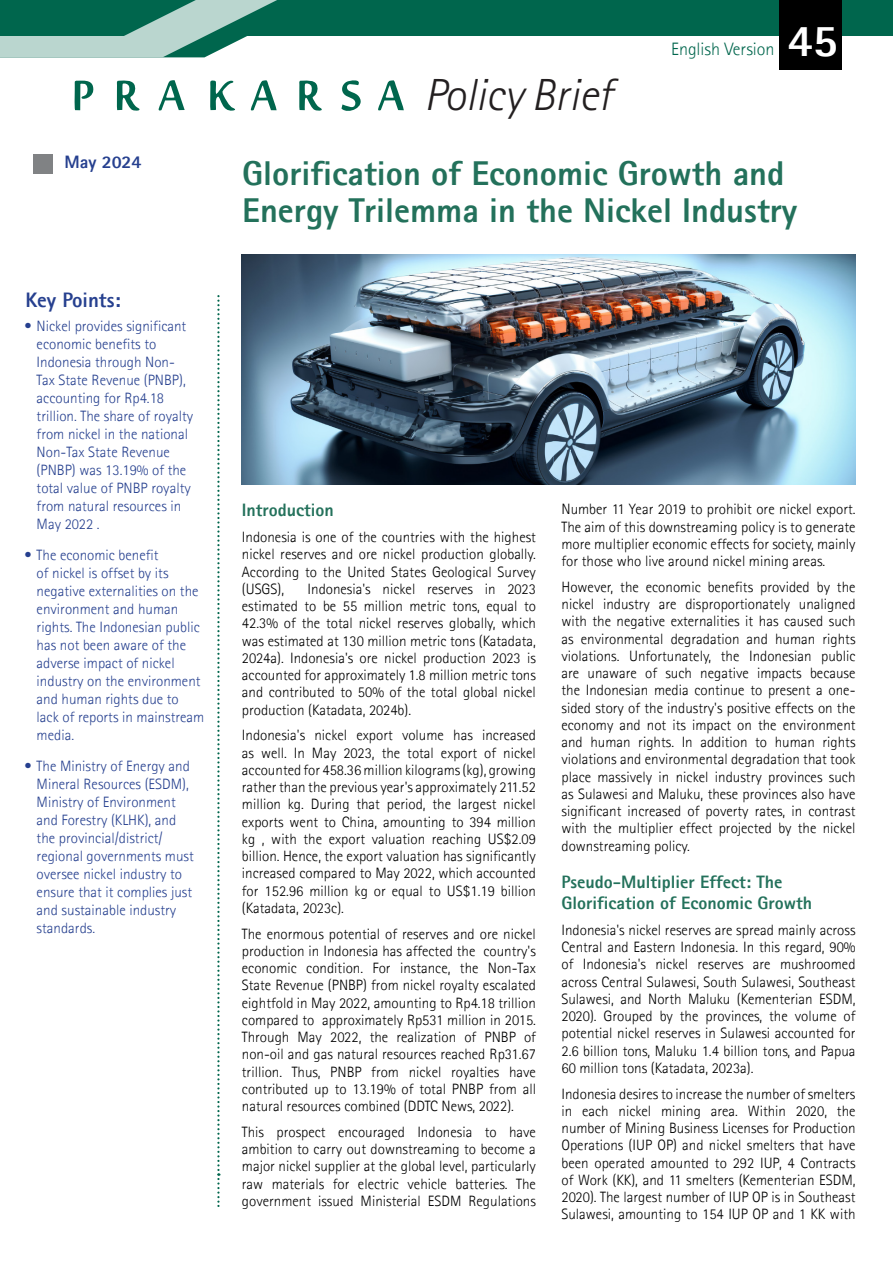
<style>
.page{position:relative;width:893px;height:1263px;background:#fff}
.page>*{position:absolute;margin:0;border:0;box-sizing:border-box;transform-origin:0 0}
.t1{font:italic 300 45px "Rotis Sans Serif Std";color:#231f20}
.t2{font:800 45px "Agfa Rotis Sans Serif";color:#fff}
.t3{font:800 34.5px/36.3px "Agfa Rotis Sans Serif";color:#23715b}
.t4{font:800 21px "Agfa Rotis Sans Serif";color:#26408f}
.t5{font:800 18px/20.7px "Agfa Rotis Sans Serif";color:#23715b}
.t6{font:300 18px "Agfa Rotis Sans Serif";color:#00664d}
.t7{font:800 18px "Agfa Rotis Sans Serif";color:#26408f}
.t8{font:300 15px/17.2px "Agfa Rotis Sans Serif";color:#000;text-align:justify}
.t9{font:300 15px/18px "Agfa Rotis Sans Serif";color:#26408f}
</style>
<div class="page">
<div style="left:277px;top:0;width:616px;height:36px;background:#00664d"></div>
<svg style="left:0;top:0;width:277px;height:57px;background:#61a090"></svg>
<div style="left:779px;top:0;width:63px;height:69px;background:#000"></div>
<svg style="left:74px;top:80px;width:330px;height:31px"></svg>
<div style="left:34px;top:154px;width:19px;height:20px;background:#808284"></div>
<svg style="left:217px;top:296px;width:3px;height:911px"></svg>
<img style="left:242px;top:254px;width:613px;height:231px">
<p class="t7" style="left:64px;top:155px;width:79px">May 2024</p>
<h3 class="t4" style="left:26px;top:292px;width:97px">Key Points:</h3>
<p class="t9" style="left:37px;top:318px;width:158px;text-indent:-12px">• Nickel provides significant economic benefits to<br>Indonesia through Non-<br>Tax State Revenue (PNBP), accounting for Rp4.18 trillion. The share of royalty from nickel in the national<br>Non-Tax State Revenue (PNBP) was 13.19% of the total value of PNBP royalty from natural resources in<br>May 2022 .</p>
<p class="t9" style="left:37px;top:547px;width:169px;text-indent:-12px">• The economic benefit<br>of nickel is offset by its negative externalities on the environment and human rights. The Indonesian public has not been aware of the adverse impact of nickel industry on the environment and human rights due to lack of reports in mainstream media.</p>
<p class="t9" style="left:37px;top:757px;width:159px;text-indent:-12px">• The Ministry of Energy and<br>Mineral Resources (ESDM),<br>Ministry of Environment and Forestry (KLHK), and the provincial/district/ regional governments must oversee nickel industry to ensure that it complies just and sustainable industry standards.</p>
<h1 class="t1" style="left:424px;top:78px;width:190px">Policy Brief</h1>
<p class="t6" style="left:671px;top:41px;width:105px">English Version</p>
<h1 class="t2" style="left:788px;top:24px;width:52px">45</h1>
<h2 class="t3" style="left:242px;top:159px;width:557px">Glorification of Economic Growth and<br>Energy Trilemma in the Nickel Industry</h2>
<p class="t5" style="left:242px;top:502px;width:93px">Introduction</p>
<p class="t8" style="left:242px;top:529px;width:296px">Indonesia is one of the countries with the highest nickel reserves and ore nickel production globally.<br>According to the United States Geological Survey (USGS),</p>
<p class="t8" style="left:242px;top:581px;width:296px;text-indent:66px">Indonesia's nickel reserves in 2023 estimated to be 55 million metric tons, equal to 42.3% of the total nickel reserves globally, which was estimated at 130 million metric tons (Katadata, 2024a). Indonesia's ore nickel production 2023 is accounted for approximately 1.8 million metric tons and contributed to 50% of the total global nickel production (Katadata, 2024b).</p>
<p class="t8" style="left:242px;top:727px;width:296px">Indonesia's nickel export volume has increased as well. In May 2023, the total export of nickel accounted for 458.36 million kilograms (kg), growing rather than the previous year's approximately 211.52 million kg. During that period, the largest nickel exports went to China, amounting to 394 million kg , with the export valuation reaching US$2.09 billion. Hence, the export valuation has significantly increased compared to May 2022, which accounted for 152.96 million kg or equal to US$1.19 billion (Katadata, 2023c).</p>
<p class="t8" style="left:242px;top:926px;width:296px">The enormous potential of reserves and ore nickel production in Indonesia has affected the country's economic condition. For instance, the Non-Tax State Revenue (PNBP) from nickel royalty escalated eightfold in May 2022, amounting to Rp4.18 trillion compared to approximately Rp531 million in 2015.<br>Through May 2022, the realization of PNBP of non-oil and gas natural resources reached Rp31.67 trillion. Thus, PNBP from nickel royalties have contributed up to 13.19% of total PNBP from all natural resources combined (DDTC News, 2022).</p>
<p class="t8" style="left:242px;top:1124px;width:296px">This prospect encouraged Indonesia to have ambition to carry out downstreaming to become a major nickel supplier at the global level, particularly raw materials for electric vehicle batteries. The government issued Ministerial ESDM Regulations</p>
<p class="t8" style="left:561px;top:501px;width:296px">Number 11 Year 2019 to prohibit ore nickel export.<br>The aim of this downstreaming policy is to generate more multiplier economic effects for society, mainly for those who live around nickel mining areas.</p>
<p class="t8" style="left:561px;top:579px;width:296px">However, the economic benefits provided by the nickel industry are disproportionately unaligned with the negative externalities it has caused such as environmental degradation and human rights violations. Unfortunately, the Indonesian public are unaware of such negative impacts because the Indonesian media continue to present a one&shy;sided story of the industry's positive effects on the economy and not its impact on the environment and human rights. In addition to human rights violations and environmental degradation that took place massively in nickel industry provinces such as Sulawesi and Maluku, these provinces also have significant increased of poverty rates, in contrast with the multiplier effect projected by the nickel downstreaming policy.</p>
<p class="t5" style="left:561px;top:874px;width:252px">Pseudo-Multiplier Effect: The<br>Glorification of Economic Growth</p>
<p class="t8" style="left:561px;top:922px;width:296px">Indonesia's nickel reserves are spread mainly across Central and Eastern Indonesia. In this regard, 90% of Indonesia's nickel reserves are mushroomed across Central Sulawesi, South Sulawesi, Southeast Sulawesi, and North Maluku (Kementerian ESDM, 2020). Grouped by the provinces, the volume of potential nickel reserves in Sulawesi accounted for 2.6 billion tons, Maluku 1.4 billion tons, and Papua 60 million tons (Katadata, 2023a).</p>
<p class="t8" style="left:561px;top:1086px;width:296px">Indonesia desires to increase the number of smelters in each nickel mining area. Within 2020, the number of Mining Business Licenses for Production Operations (IUP OP) and nickel smelters that have been operated amounted to 292 IUP, 4 Contracts of Work (KK), and 11 smelters (Kementerian ESDM, 2020). The largest number of IUP OP is in Southeast Sulawesi, amounting to 154 IUP OP and 1 KK with</p>
</div>
